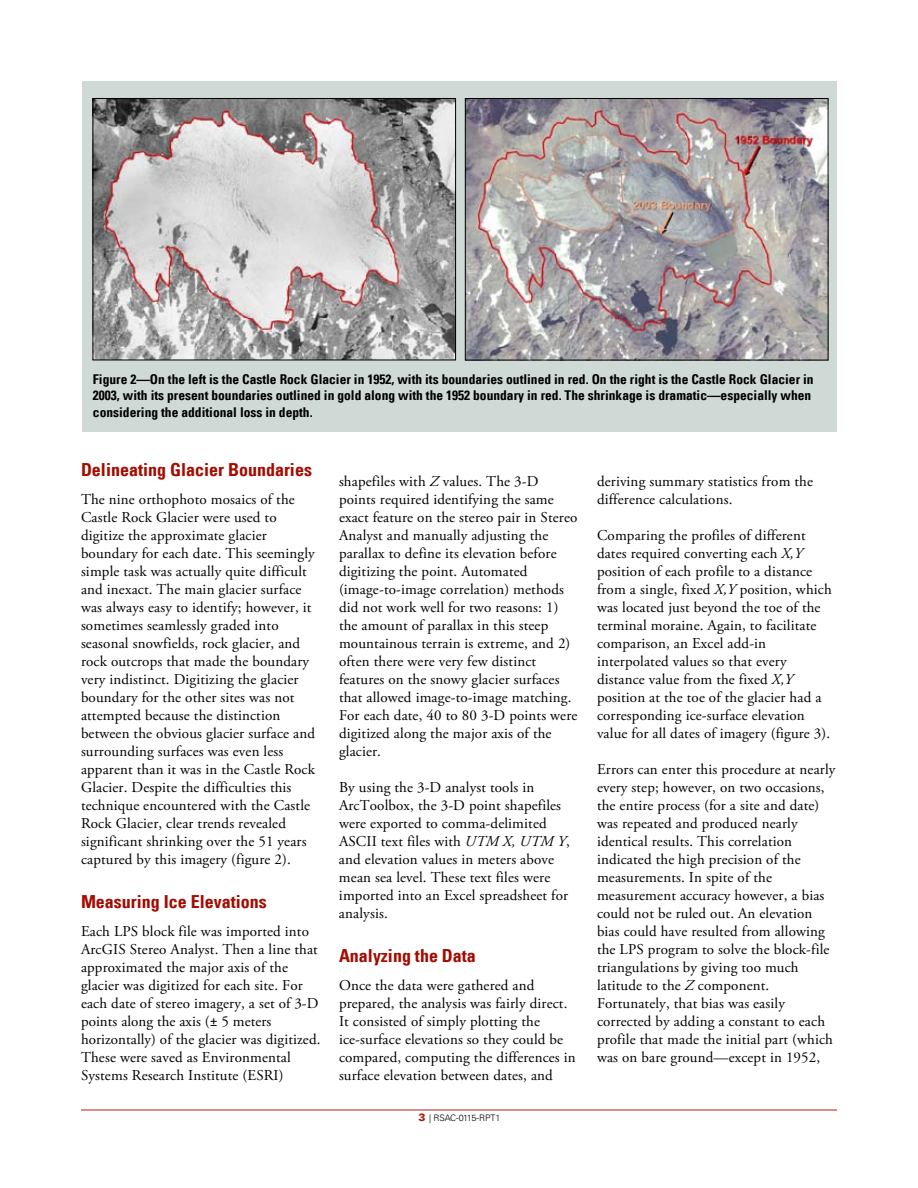
<style>
.page{position:relative;width:918px;height:1188px;background:#fff}
.page>*{position:absolute;margin:0;border:0;box-sizing:border-box;transform-origin:0 0}
.t1{font:700 condensed 18px "Univers LT";color:#a30c00}
.t2{font:15px/18px "Adobe Garamond Pro";letter-spacing:.01em;color:#000}
.t3{font:700 condensed 13.5px/16.5px "Univers LT";color:#000}
.t4{font:300 9px "Univers LT";letter-spacing:-.025em;color:#000}
.s1{font-family:"Trebuchet MS"}
.s2{font-style:italic}
.s3{font-weight:900;font-size:10.5px;color:#aa1f17}
</style>
<div class="page">
<hr style="left:81px;top:1110px;width:756px;height:1px;background:#aa1f17">
<div style="left:82px;top:81px;width:755px;height:351px;background:#cfdad6"></div>
<img style="left:95px;top:100px;width:359px;height:258px">
<div style="left:93px;top:98px;width:363px;height:262px;border:1px solid #000"></div>
<img style="left:467px;top:100px;width:359px;height:258px">
<div style="left:465px;top:98px;width:363px;height:262px;border:1px solid #000"></div>
<p class="t3" style="left:93px;top:371px;width:722px">Figure 2—On the left is the Castle Rock Glacier in 1952, with its boundaries outlined in red. On the right is the Castle Rock Glacier in<br>2003, with its present boundaries outlined in gold along with the 1952 boundary in red. The shrinkage is dramatic—especially when considering the additional loss in depth.</p>
<p class="t1" style="left:81px;top:459px;width:232px">Delineating Glacier Boundaries</p>
<p class="t2" style="left:81px;top:491px;width:236px">The nine orthophoto mosaics of the Castle Rock Glacier were used to digitize the approximate glacier boundary for each date. This seemingly simple task was actually quite difficult and inexact. The main glacier surface was always easy to identify; however, it sometimes seamlessly graded into seasonal snowfields, rock glacier, and rock outcrops that made the boundary very indistinct. Digitizing the glacier boundary for the other sites was not attempted because the distinction between the obvious glacier surface and surrounding surfaces was even less apparent than it was in the Castle Rock Glacier. Despite the difficulties this technique encountered with the Castle Rock Glacier, clear trends revealed significant shrinking over the 51 years captured by this imagery (figure 2).</p>
<p class="t1" style="left:81px;top:890px;width:187px">Measuring Ice Elevations</p>
<p class="t2" style="left:81px;top:923px;width:241px">Each LPS block file was imported into ArcGIS Stereo Analyst. Then a line that approximated the major axis of the glacier was digitized for each site. For each date of stereo imagery, a set of 3-D points along the axis (<span class="s1">±</span> 5 meters horizontally) of the glacier was digitized.<br>These were saved as Environmental Systems Research Institute (ESRI)</p>
<p class="t2" style="left:339px;top:473px;width:240px">shapefiles with <span class="s2">Z</span> values. The 3-D points required identifying the same exact feature on the stereo pair in Stereo Analyst and manually adjusting the parallax to define its elevation before digitizing the point. Automated (image-to-image correlation) methods did not work well for two reasons: 1) the amount of parallax in this steep mountainous terrain is extreme, and 2) often there were very few distinct features on the snowy glacier surfaces that allowed image-to-image matching.<br>For each date, 40 to 80 3-D points were digitized along the major axis of the glacier.</p>
<p class="t2" style="left:339px;top:779px;width:232px">By using the 3-D analyst tools in<br>ArcToolbox, the 3-D point shapefiles were exported to comma-delimited<br>ASCII text files with <span class="s2">UTM X, UTM Y</span>, and elevation values in meters above mean sea level. These text files were imported into an Excel spreadsheet for analysis.</p>
<p class="t1" style="left:339px;top:944px;width:138px">Analyzing the Data</p>
<p class="t2" style="left:339px;top:977px;width:238px">Once the data were gathered and prepared, the analysis was fairly direct.<br>It consisted of simply plotting the ice-surface elevations so they could be compared, computing the differences in surface elevation between dates, and</p>
<p class="t4" style="left:419px;top:1112px;width:83px"><span class="s3">3</span> | RSAC-0115-RPT1</p>
<p class="t2" style="left:597px;top:473px;width:218px">deriving summary statistics from the difference calculations.</p>
<p class="t2" style="left:597px;top:527px;width:236px">Comparing the profiles of different dates required converting each <span class="s2">X,Y </span>position of each profile to a distance from a single, fixed <span class="s2">X,Y</span> position, which was located just beyond the toe of the terminal moraine. Again, to facilitate comparison, an Excel add-in interpolated values so that every distance value from the fixed <span class="s2">X,Y </span>position at the toe of the glacier had a corresponding ice-surface elevation value for all dates of imagery (figure 3).</p>
<p class="t2" style="left:597px;top:761px;width:240px">Errors can enter this procedure at nearly every step; however, on two occasions, the entire process (for a site and date) was repeated and produced nearly identical results. This correlation indicated the high precision of the measurements. In spite of the measurement accuracy however, a bias could not be ruled out. An elevation bias could have resulted from allowing the LPS program to solve the block-file triangulations by giving too much latitude to the <span class="s2">Z</span> component.<br>Fortunately, that bias was easily corrected by adding a constant to each profile that made the initial part (which was on bare ground—except in 1952,</p>
</div>
